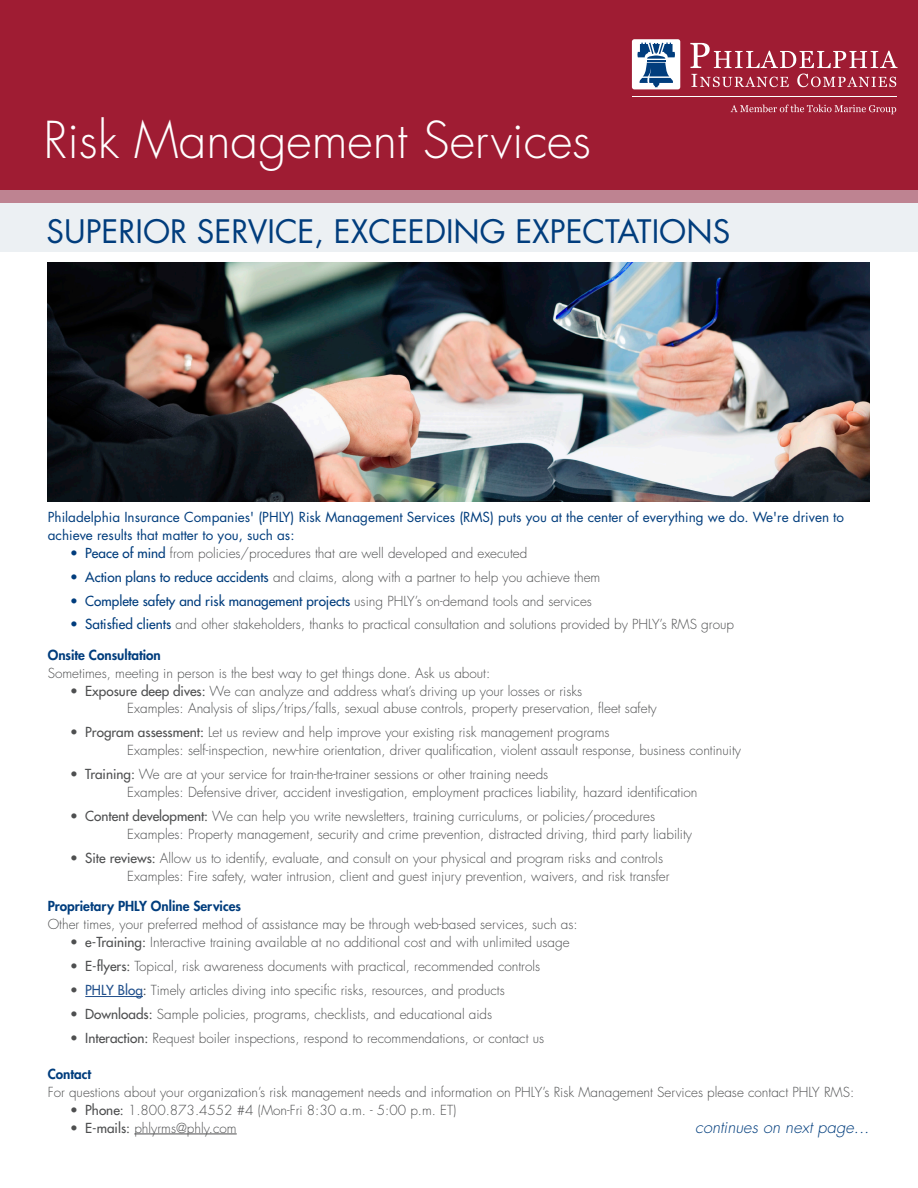
<style>
.page{position:relative;width:918px;height:1188px;background:#fff}
.page>*{position:absolute;margin:0;border:0;box-sizing:border-box;transform-origin:0 0}
.t1{font:300 49.5px "Futura";color:#fff}
.t2{font:31.5px "Futura";color:#013d7d}
.t3{font:italic 300 16.5px "Futura";color:#013d7d}
.t4{font:300 13.5px/18px "Futura";color:#4e4f50}
.t5{font:13.5px/18px "Futura";color:#013d7d}
.t6{font:13.5px "Futura";color:#013d7d}
.t7{font:800 13.5px "Futura";color:#013d7d}
.s1{font-weight:400;color:#013d7d}
.s2{font-weight:300;color:#4e4f50}
.s3{font-weight:400}
.s4{font-weight:400;color:#21508c}
</style>
<div class="page">
<div style="left:0;top:0;width:918px;height:202px;background:#9f1c33"></div>
<div style="left:632px;top:39px;width:48px;height:50px;background:#fff;border-radius:3px"></div>
<svg style="left:690px;top:43px;width:208px;height:25px"></svg>
<svg style="left:691px;top:74px;width:98px;height:13px"></svg>
<svg style="left:797px;top:74px;width:99px;height:13px"></svg>
<svg style="left:637px;top:43px;width:38px;height:44px"></svg>
<hr style="left:633px;top:96px;width:264px;height:1px;background:#fff">
<svg style="left:731px;top:105px;width:165px;height:9px"></svg>
<hr style="left:134px;top:1134px;width:103px;height:1px;background:#4e4f50">
<img style="left:48px;top:262px;width:822px;height:239px">
<svg style="left:0;top:190px;width:918px;height:62px;background:#e2d9de"></svg>
<hr style="left:85px;top:996px;width:58px;height:1px;background:#21508c">
<h1 class="t1" style="left:44px;top:110px;width:549px">Risk Management Services</h1>
<p class="t2" style="left:47px;top:211px;width:685px">SUPERIOR SERVICE, EXCEEDING EXPECTATIONS</p>
<p class="t5" style="left:48px;top:509px;width:798px">Philadelphia Insurance Companies' (PHLY) Risk Management Services (RMS) puts you at the center of everything we do. We're driven to achieve results that matter to you, such as:</p>
<p class="t4" style="left:70px;top:545px;width:458px"><span class="s1">• Peace of mind</span> from policies/procedures that are well developed and executed</p>
<p class="t4" style="left:70px;top:569px;width:532px"><span class="s1">• Action plans to reduce accidents</span> and claims, along with a partner to help you achieve them</p>
<p class="t6" style="left:70px;top:593px;width:523px">• Complete safety and risk management projects <span class="s2">using PHLY’s on-demand tools and services</span></p>
<p class="t4" style="left:70px;top:615px;width:665px"><span class="s1">• Satisfied clients</span> and other stakeholders, thanks to practical consultation and solutions provided by PHLY’s RMS group</p>
<p class="t7" style="left:48px;top:647px;width:115px">Onsite Consultation</p>
<p class="t4" style="left:48px;top:665px;width:444px">Sometimes, meeting in person is the best way to get things done. Ask us about:</p>
<p class="t4" style="left:127px;top:684px;width:531px;line-height:16.2px;text-indent:-57px"><span class="s3">• Exposure deep dives:</span> We can analyze and address what’s driving up your losses or risks<br>Examples: Analysis of slips/trips/falls, sexual abuse controls, property preservation, fleet safety</p>
<p class="t4" style="left:127px;top:723px;width:615px;text-indent:-57px"><span class="s3">• Program assessment:</span> Let us review and help improve your existing risk management programs<br>Examples: self-inspection, new-hire orientation, driver qualification, violent assault response, business continuity</p>
<p class="t4" style="left:127px;top:765px;width:572px;text-indent:-57px"><span class="s3">• Training:</span> We are at your service for train-the-trainer sessions or other training needs<br>Examples: Defensive driver, accident investigation, employment practices liability, hazard identification</p>
<p class="t4" style="left:127px;top:807px;width:566px;text-indent:-57px"><span class="s3">• Content development:</span> We can help you write newsletters, training curriculums, or policies/procedures<br>Examples: Property management, security and crime prevention, distracted driving, third party liability</p>
<p class="t4" style="left:127px;top:849px;width:544px;text-indent:-57px"><span class="s3">• Site reviews:</span> Allow us to identify, evaluate, and consult on your physical and program risks and controls<br>Examples: Fire safety, water intrusion, client and guest injury prevention, waivers, and risk transfer</p>
<p class="t7" style="left:48px;top:897px;width:195px">Proprietary PHLY Online Services</p>
<p class="t4" style="left:48px;top:915px;width:531px">Other times, your preferred method of assistance may be through web-based services, such as:</p>
<p class="t4" style="left:70px;top:933px;width:501px"><span class="s3">• e-Training:</span> Interactive training available at no additional cost and with unlimited usage</p>
<p class="t4" style="left:70px;top:957px;width:471px"><span class="s3">• E-flyers:</span> Topical, risk awareness documents with practical, recommended controls</p>
<p class="t4" style="left:70px;top:981px;width:436px"><span class="s3">•</span> <span class="s4">PHLY Blog</span><span class="s3">:</span> Timely articles diving into specific risks, resources, and products</p>
<p class="t4" style="left:70px;top:1005px;width:423px"><span class="s3">• Downloads:</span> Sample policies, programs, checklists, and educational aids</p>
<p class="t4" style="left:70px;top:1029px;width:475px"><span class="s3">• Interaction:</span> Request boiler inspections, respond to recommendations, or contact us</p>
<p class="t7" style="left:48px;top:1065px;width:45px">Contact</p>
<p class="t4" style="left:48px;top:1083px;width:808px">For questions about your organization’s risk management needs and information on PHLY’s Risk Management Services please contact PHLY RMS:</p>
<p class="t4" style="left:70px;top:1101px;width:388px"><span class="s3">• Phone:</span> 1.800.873.4552 #4 (Mon-Fri 8:30 a.m. - 5:00 p.m. ET)</p>
<p class="t4" style="left:70px;top:1119px;width:168px"><span class="s3">• E-mails:</span> phlyrms@phly.com</p>
<p class="t3" style="left:695px;top:1117px;width:176px">continues on next page...</p>
</div>
